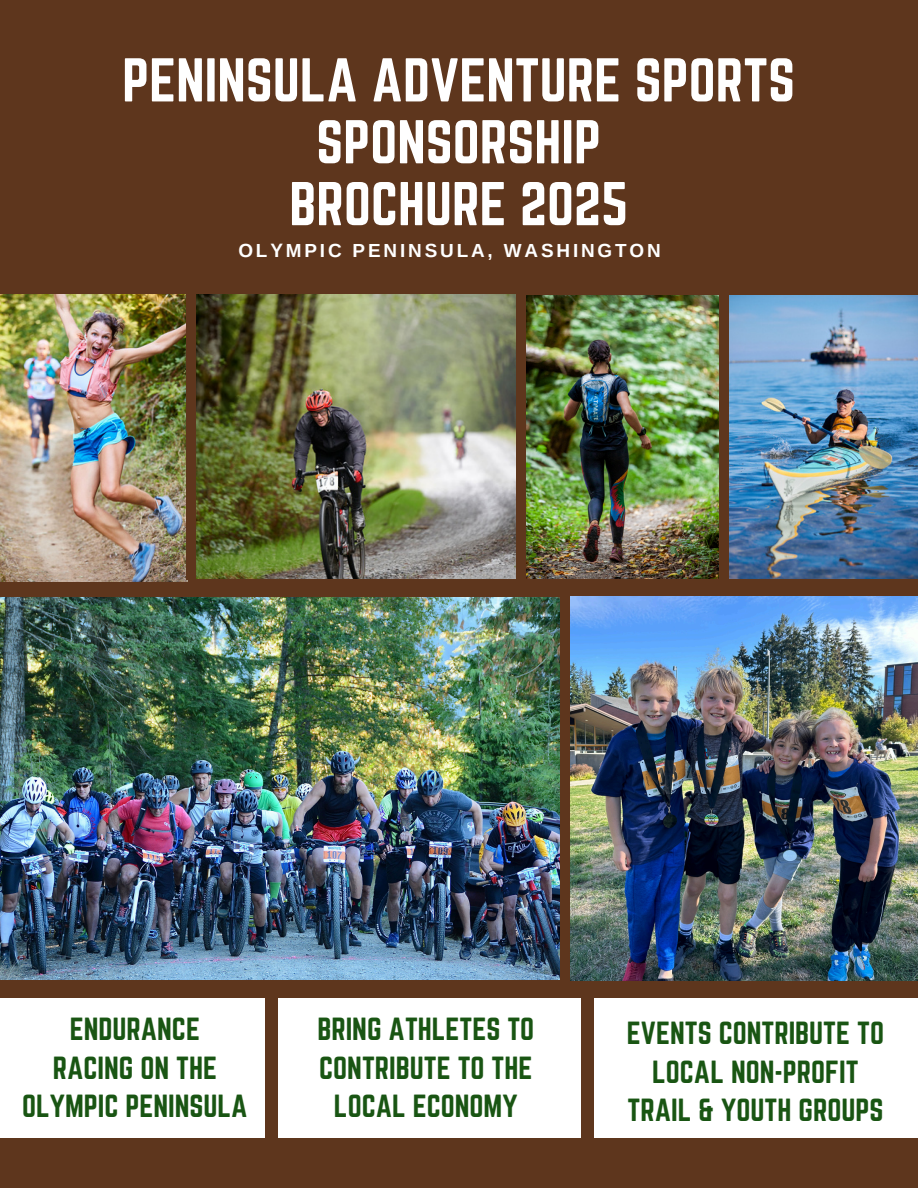
<style>
.page{position:relative;width:918px;height:1188px;background:#fff}
.page>*{position:absolute;margin:0;border:0;box-sizing:border-box;transform-origin:0 0}
.t1{font:54px/61.8px "Norwester";color:#fff;text-align:center}
.t2{font:28.05px/38.2px "Norwester";color:#195513;text-align:center}
.t3{font:700 18.9px "Arimo";letter-spacing:.15em;color:#fff}
</style>
<div class="page">
<img style="left:526px;top:295px;width:193px;height:285px">
<img style="left:728px;top:295px;width:190px;height:285px">
<div style="left:0;top:0;width:918px;height:295px;background:#5e361d"></div>
<div style="left:266px;top:993px;width:12px;height:146px;background:#5e361d"></div>
<div style="left:581px;top:998px;width:12px;height:141px;background:#5e361d"></div>
<div style="left:0;top:1139px;width:918px;height:49px;background:#5e361d"></div>
<img style="left:0;top:597px;width:561px;height:383px">
<div style="left:0;top:980px;width:918px;height:17px;background:#5e361d"></div>
<img style="left:195px;top:295px;width:322px;height:284px">
<div style="left:0;top:580px;width:918px;height:17px;background:#5e361d"></div>
<div style="left:561px;top:597px;width:10px;height:391px;background:#5e361d"></div>
<img style="left:0;top:295px;width:187px;height:287px">
<div style="left:186px;top:258px;width:9px;height:322px;background:#5e361d"></div>
<div style="left:517px;top:275px;width:9px;height:322px;background:#5e361d"></div>
<div style="left:719px;top:271px;width:9px;height:321px;background:#5e361d"></div>
<img style="left:571px;top:597px;width:347px;height:384px">
<p class="t1" style="left:122px;top:49px;width:674px">PENINSULA ADVENTURE SPORTS<br>SPONSORSHIP<br>BROCHURE 2025</p>
<h1 class="t3" style="left:238px;top:240px;width:424px">OLYMPIC PENINSULA, WASHINGTON</h1>
<p class="t2" style="left:22px;top:1010px;width:227px">ENDURANCE<br>RACING ON THE<br>OLYMPIC PENINSULA</p>
<p class="t2" style="left:627px;top:1014px;width:259px">EVENTS CONTRIBUTE TO<br>LOCAL NON-PROFIT<br>TRAIL &amp; YOUTH GROUPS</p>
<p class="t2" style="left:317px;top:1010px;width:218px">BRING ATHLETES TO<br>CONTRIBUTE TO THE<br>LOCAL ECONOMY</p>
</div>
